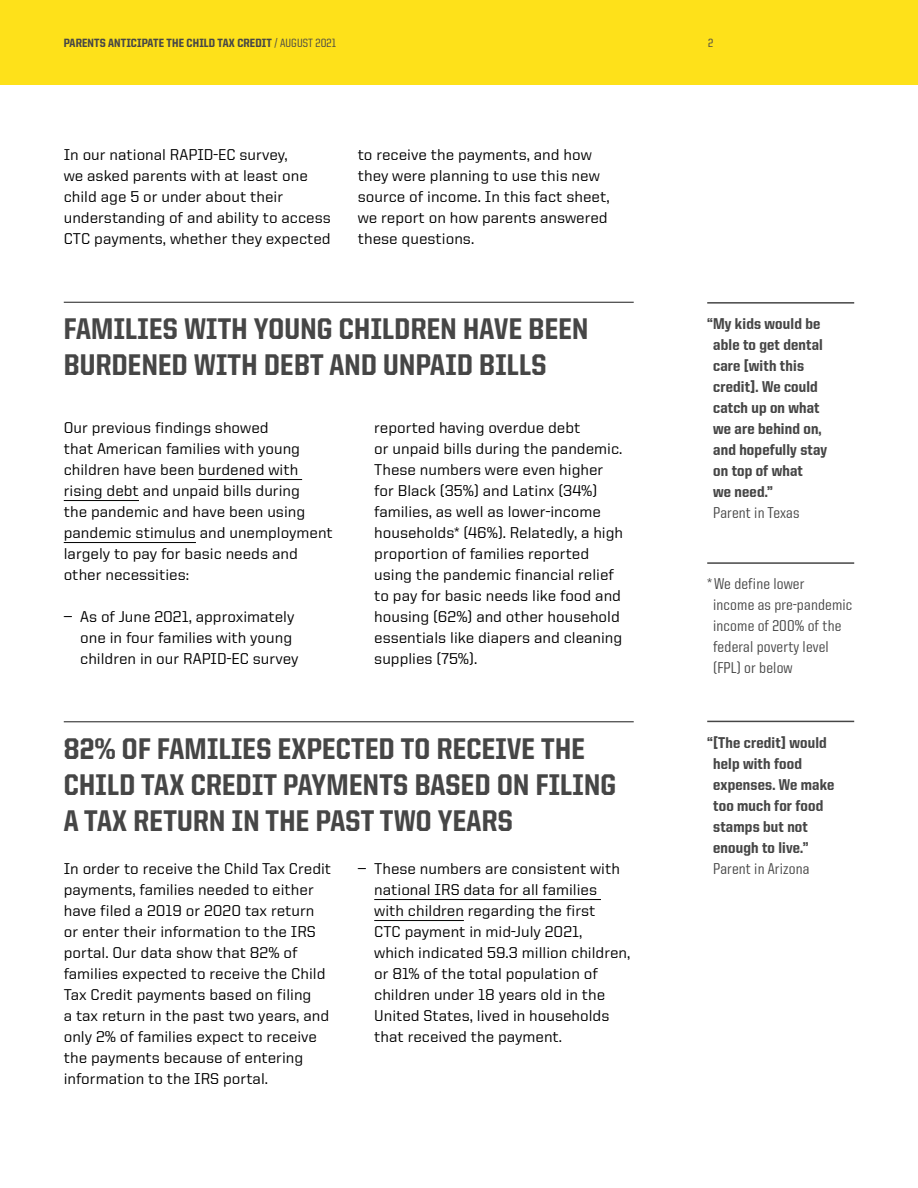
<style>
.page{position:relative;width:918px;height:1188px;background:#fff}
.page>*{position:absolute;margin:0;border:0;box-sizing:border-box;transform-origin:0 0}
.t1{font:800 30px/36px "United Sans Semi Cond";letter-spacing:.01em;color:#464646}
.t2{font:500 15.75px/21px "United Sans Reg";color:#000}
.t3{font:800 15.75px/21px "United Sans Semi Cond";letter-spacing:.01em;color:#464646}
.t4{font:500 15.75px/21px "United Sans Semi Cond";letter-spacing:.01em;color:#464646}
.t5{font:800 12px "United Sans Semi Cond";letter-spacing:.01em;color:#464646}
.t6{font:500 12px "United Sans Semi Cond";color:#464646}
.s1{font-weight:500}
</style>
<div class="page">
<div style="left:0;top:0;width:918px;height:85px;background:#fee11a"></div>
<hr style="left:707px;top:721px;width:147px;height:1px;background:#464646">
<hr style="left:707px;top:302px;width:147px;height:2px;background:#464646">
<hr style="left:707px;top:562px;width:147px;height:2px;background:#464646">
<hr style="left:64px;top:302px;width:570px;height:1px;background:#464646">
<hr style="left:198px;top:479px;width:104px;height:1px;background:#000">
<hr style="left:64px;top:500px;width:75px;height:1px;background:#000">
<hr style="left:64px;top:542px;width:132px;height:1px;background:#000">
<hr style="left:64px;top:721px;width:570px;height:1px;background:#464646">
<hr style="left:374px;top:899px;width:227px;height:1px;background:#000">
<hr style="left:374px;top:920px;width:90px;height:1px;background:#000">
<p class="t5" style="left:64px;top:37px;width:274px">PARENTS ANTICIPATE THE CHILD TAX CREDIT <span class="s1">/ AUGUST 2021</span></p>
<p class="t6" style="left:708px;top:37px;width:7px">2</p>
<p class="t2" style="left:64px;top:144px;width:269px">In our national RAPID-EC survey,<br>we asked parents with at least one child age 5 or under about their understanding of and ability to access CTC payments, whether they expected</p>
<p class="t2" style="left:358px;top:144px;width:253px">to receive the payments, and how they were planning to use this new source of income. In this fact sheet, we report on how parents answered these questions.</p>
<h1 class="t1" style="left:64px;top:310px;width:526px">FAMILIES WITH YOUNG CHILDREN HAVE BEEN<br>BURDENED WITH DEBT AND UNPAID BILLS</h1>
<p class="t2" style="left:64px;top:417px;width:271px">Our previous findings showed<br>that American families with young children have been burdened with rising debt and unpaid bills during<br>the pandemic and have been using pandemic stimulus and unemployment largely to pay for basic needs and other necessities:</p>
<p class="t2" style="left:80px;top:606px;width:220px;text-indent:-17px">— As of June 2021, approximately one in four families with young children in our RAPID-EC survey</p>
<p class="t2" style="left:374px;top:417px;width:250px">reported having overdue debt<br>or unpaid bills during the pandemic.<br>These numbers were even higher for Black (35%) and Latinx (34%) families, as well as lower-income households* (46%). Relatedly, a high proportion of families reported using the pandemic financial relief to pay for basic needs like food and housing (62%) and other household essentials like diapers and cleaning supplies (75%).</p>
<h1 class="t1" style="left:64px;top:730px;width:554px">82% OF FAMILIES EXPECTED TO RECEIVE THE<br>CHILD TAX CREDIT PAYMENTS BASED ON FILING<br>A TAX RETURN IN THE PAST TWO YEARS</h1>
<p class="t2" style="left:64px;top:858px;width:269px">In order to receive the Child Tax Credit payments, families needed to either have filed a 2019 or 2020 tax return or enter their information to the IRS portal. Our data show that 82% of families expected to receive the Child Tax Credit payments based on filing<br>a tax return in the past two years, and only 2% of families expect to receive the payments because of entering information to the IRS portal.</p>
<p class="t2" style="left:374px;top:858px;width:258px;text-indent:-17px">— These numbers are consistent with national IRS data for all families with children regarding the first<br>CTC payment in mid-July 2021,<br>which indicated 59.3 million children, or 81% of the total population of children under 18 years old in the United States, lived in households that received the payment.</p>
<p class="t3" style="left:713px;top:313px;width:116px;text-indent:-6px">“My kids would be able to get dental care [with this credit]. We could catch up on what we are behind on, and hopefully stay on top of what<br>we need.”</p>
<p class="t4" style="left:713px;top:502px;width:88px">Parent in Texas</p>
<p class="t4" style="left:713px;top:573px;width:141px;text-indent:-6px">* We define lower<br>income as pre-pandemic income of 200% of the federal poverty level (FPL) or below</p>
<p class="t3" style="left:713px;top:732px;width:123px;text-indent:-6px">“[The credit] would help with food expenses. We make too much for food stamps but not enough to live.”</p>
<p class="t4" style="left:713px;top:858px;width:98px">Parent in Arizona</p>
</div>
